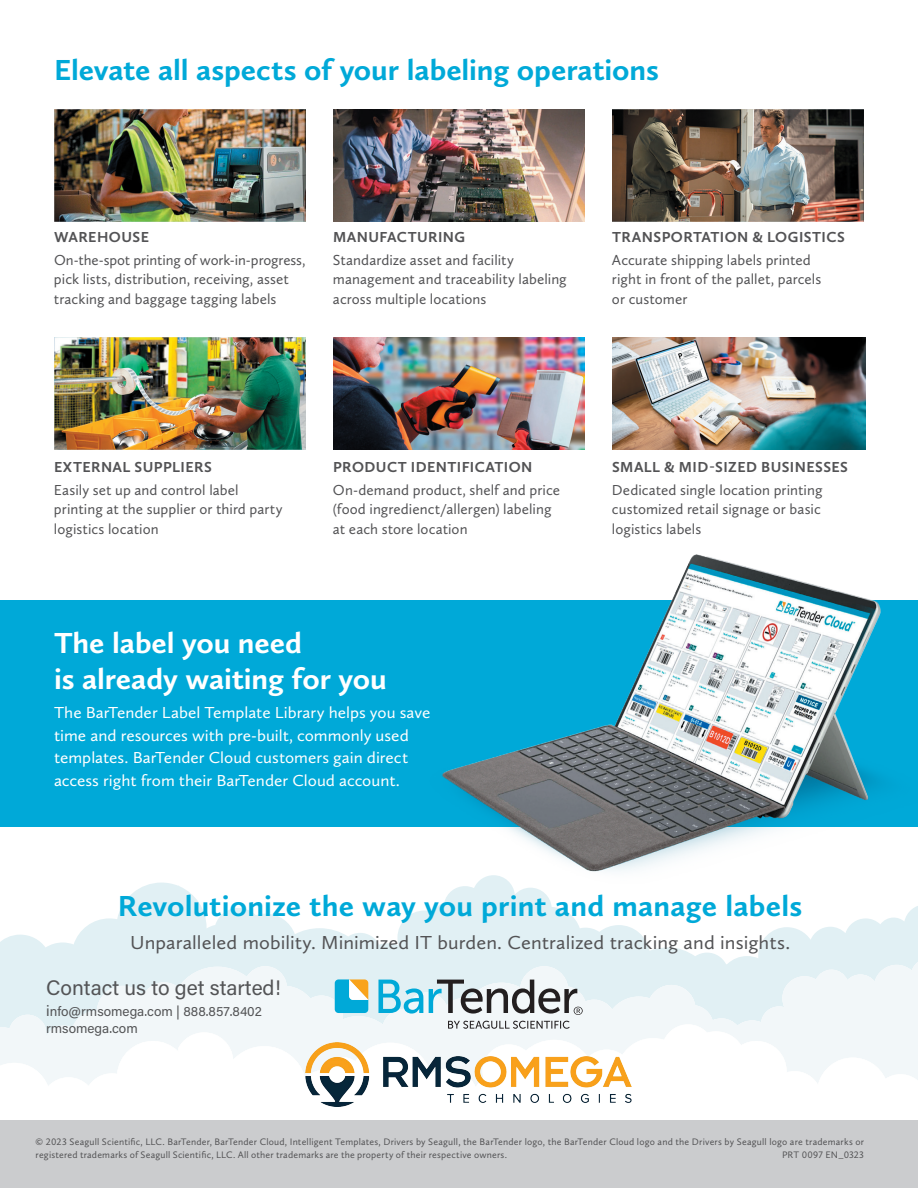
<style>
.page{position:relative;width:918px;height:1188px;background:#fff}
.page>*{position:absolute;margin:0;border:0;box-sizing:border-box;transform-origin:0 0}
.t1{font:700 30px "Calluna Sans";color:#00a9d8;scale:1.04 1}
.t2{font:700 30px/36px "Calluna Sans";letter-spacing:-.005em;color:#fff;scale:1.04 1}
.t3{font:21px "Acumin Pro";color:#535456}
.t4{font:19.5px "Calluna Sans";letter-spacing:.005em;color:#535355;scale:1.04 1}
.t5{font:16.5px/22.5px "Calluna Sans";color:#fff;scale:1.04 1}
.t6{font:15px/19.5px "Calluna Sans";color:#535355}
.t7{font:700 15px "Calluna Sans";letter-spacing:.03em;color:#535355}
.t8{font:13.5px/17px "Acumin Pro";color:#535456}
.t9{font:9.75px/13.5px "Calluna Sans";letter-spacing:.02em;color:#535355}
.s1{font-size:15px}
</style>
<div class="page">
<svg style="left:0;top:882px;width:918px;height:75px;fill:#e1f0f4"></svg>
<svg style="left:0;top:957px;width:918px;height:67px;fill:#e1f0f4"></svg>
<svg style="left:0;top:1024px;width:918px;height:78px"></svg>
<div style="left:0;top:1120px;width:918px;height:68px;background:#cbccce"></div>
<div style="left:0;top:600px;width:918px;height:227px;background:#00a9d8"></div>
<img style="left:429px;top:554px;width:489px;height:345px">
<img style="left:54px;top:109px;width:252px;height:113px">
<img style="left:333px;top:109px;width:252px;height:113px">
<img style="left:612px;top:109px;width:252px;height:113px">
<img style="left:54px;top:338px;width:252px;height:112px">
<img style="left:333px;top:338px;width:252px;height:112px">
<img style="left:612px;top:338px;width:253px;height:112px">
<svg style="left:335px;top:979px;width:33px;height:34px"></svg>
<svg style="left:378px;top:980px;width:205px;height:35px"></svg>
<svg style="left:448px;top:1021px;width:122px;height:8px"></svg>
<img style="left:305px;top:1042px;width:326px;height:65px">
<h1 class="t1" style="left:54px;top:51px;width:583px">Elevate all aspects of your labeling operations</h1>
<p class="t7" style="left:54px;top:227px;width:96px">WAREHOUSE</p>
<p class="t6" style="left:54px;top:250px;width:253px">On-the-spot printing of work-in-progress, pick lists, distribution, receiving, asset tracking and baggage tagging labels</p>
<p class="t7" style="left:333px;top:227px;width:134px">MANUFACTURING</p>
<p class="t6" style="left:333px;top:250px;width:235px">Standardize asset and facility management and traceability labeling across multiple locations</p>
<p class="t7" style="left:612px;top:227px;width:234px">TRANSPORTATION &amp; LOGISTICS</p>
<p class="t6" style="left:612px;top:250px;width:211px">Accurate shipping labels printed right in front of the pallet, parcels or customer</p>
<p class="t7" style="left:54px;top:457px;width:159px">EXTERNAL SUPPLIERS</p>
<p class="t6" style="left:54px;top:480px;width:230px">Easily set up and control label printing at the supplier or third party logistics location</p>
<p class="t7" style="left:333px;top:457px;width:201px">PRODUCT IDENTIFICATION</p>
<p class="t6" style="left:333px;top:480px;width:229px">On-demand product, shelf and price (food ingredienct/allergen) labeling at each store location</p>
<h1 class="t2" style="left:54px;top:624px;width:322px">The label you need<br>is already waiting for you</h1>
<p class="t5" style="left:54px;top:701px;width:363px">The BarTender Label Template Library helps you save time and resources with pre-built, commonly used templates. BarTender Cloud customers gain direct access right from their BarTender Cloud account.</p>
<p class="t7" style="left:612px;top:457px;width:237px">SMALL &amp; MID-SIZED BUSINESSES</p>
<p class="t6" style="left:612px;top:480px;width:212px;text-align:justify">Dedicated single location printing customized retail signage or basic logistics labels</p>
<h1 class="t1" style="left:118px;top:887px;width:660px">Revolutionize the way you print and manage labels</h1>
<h3 class="t4" style="left:130px;top:930px;width:636px">Unparalleled mobility. Minimized IT burden. Centralized tracking and insights.</h3>
<h2 class="t3" style="left:46px;top:973px;width:236px">Contact us to get started!</h2>
<p class="t8" style="left:46px;top:1002px;width:217px"><span class="s1">i</span>nfo@rmsomega.com | 888.857.8402 rmsomega.com</p>
<p class="t9" style="left:36px;top:1135px;width:830px">© 2023 Seagull Scientific, LLC. BarTender, BarTender Cloud, Intelligent Templates, Drivers by Seagull, the BarTender logo, the BarTender Cloud logo and the Drivers by Seagull logo are trademarks or registered trademarks of Seagull Scientific, LLC. All other trademarks are the property of their respective owners.</p>
<p class="t9" style="left:782px;top:1148px;width:83px">PRT 0097 EN_0323</p>
</div>
